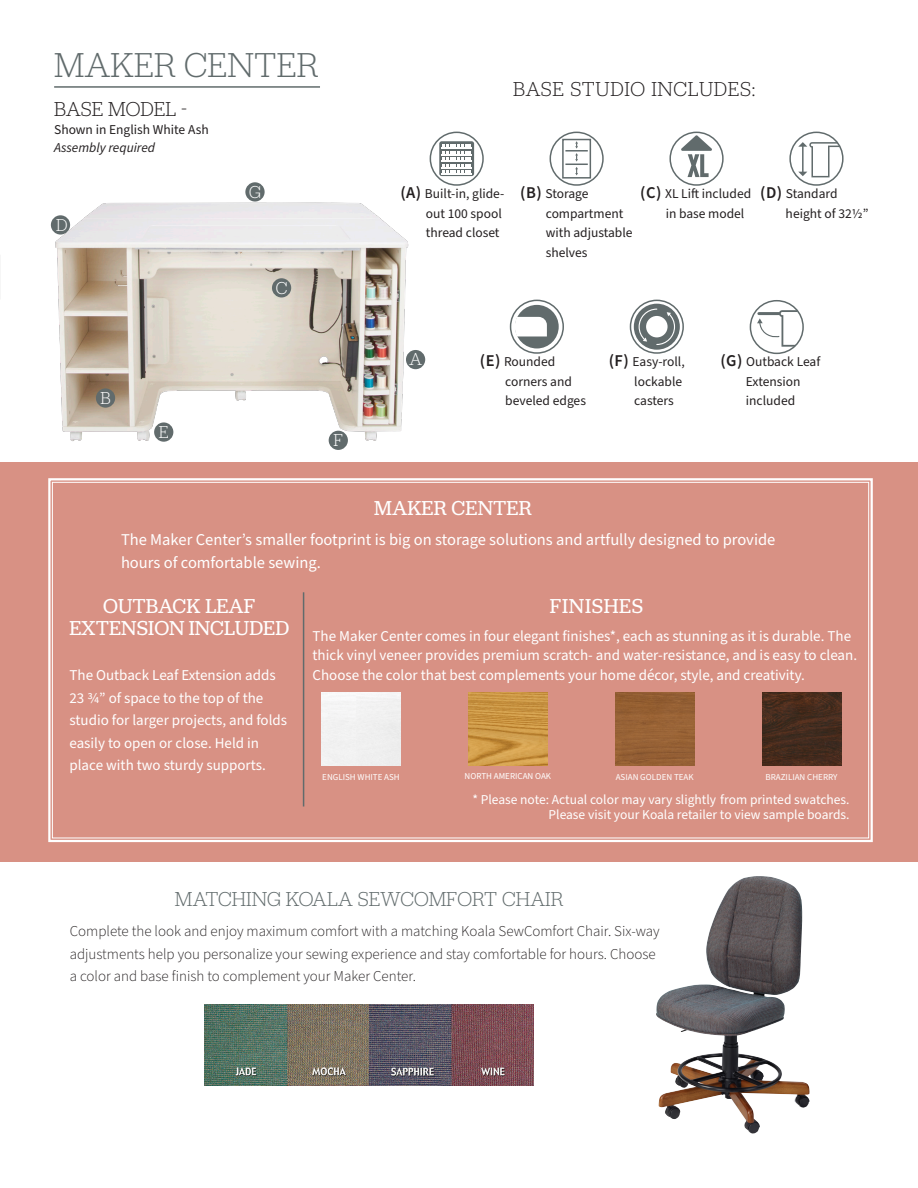
<style>
.page{position:relative;width:918px;height:1188px;background:#fff}
.page>*{position:absolute;margin:0;border:0;box-sizing:border-box;transform-origin:0 0}
.t1{font:300 36px "Jubilat";color:#616b6c}
.t2{font:21px/22.5px "Jubilat";color:#fff;text-align:center}
.t3{font:300 21px "Jubilat";color:#616b6c}
.t4{font:300 21px "Jubilat";letter-spacing:.02em;color:#231f20}
.t5{font:300 21px "Jubilat";color:#231f20}
.t6{font:21px "Jubilat";letter-spacing:.03em;color:#fff}
.t7{font:300 18px "Jubilat";color:#fff}
.t8{font:16.5px/22.5px "Source Sans Pro";color:#fff}
.t9{font:15px/22.5px "Source Sans Pro";color:#fff}
.t10{font:300 15px/22.5px "Source Sans Pro";color:#231f20}
.t11{font:13.5px/19.5px "Source Sans Pro";color:#231f20}
.t12{font:13.5px/15px "Source Sans Pro";color:#fff;text-align:right}
.t13{font:italic 13.5px "Source Sans Pro";color:#231f20}
.t14{font:9px "Source Sans Pro";color:#fff}
.s1{font-weight:600;font-size:16.5px}
</style>
<div class="page">
<img style="left:31px;top:186px;width:411px;height:277px">
<div style="left:406px;top:350px;width:19px;height:19px;background:#616b6c;border-radius:50%"></div>
<div style="left:51px;top:215px;width:19px;height:20px;background:#616b6c;border-radius:50%"></div>
<div style="left:154px;top:422px;width:19px;height:20px;background:#616b6c;border-radius:50%"></div>
<div style="left:329px;top:431px;width:19px;height:19px;background:#616b6c;border-radius:50%"></div>
<div style="left:245px;top:182px;width:20px;height:20px;background:#616b6c;border-radius:50%"></div>
<div style="left:96px;top:388px;width:19px;height:20px;background:#616b6c;border-radius:50%"></div>
<div style="left:272px;top:278px;width:19px;height:19px;background:#616b6c;border-radius:50%"></div>
<hr style="left:54px;top:86px;width:266px;height:2px;background:#616b6c">
<div style="left:630px;top:300px;width:54px;height:54px;border:2px solid #616b6c;border-radius:50%"></div>
<div style="left:634px;top:304px;width:46px;height:46px;background:#616b6c;border-radius:50%"></div>
<svg style="left:638px;top:308px;width:38px;height:38px"></svg>
<div style="left:646px;top:316px;width:22px;height:21px;background:#fff;border-radius:50%"></div>
<div style="left:789px;top:132px;width:55px;height:54px;border:2px solid #616b6c;border-radius:50%"></div>
<svg style="left:798px;top:142px;width:42px;height:35px"></svg>
<div style="left:515px;top:305px;width:44px;height:43px;background:#616b6c;border-radius:50%"></div>
<svg style="left:515px;top:317px;width:32px;height:19px"></svg>
<div style="left:510px;top:300px;width:54px;height:54px;border:2px solid #616b6c;border-radius:50%"></div>
<svg style="left:549px;top:131px;width:55px;height:55px"></svg>
<div style="left:0;top:463px;width:918px;height:399px;background:#d89184"></div>
<img style="left:204px;top:1004px;width:330px;height:81px">
<img style="left:656px;top:876px;width:104px;height:258px">
<div style="left:430px;top:132px;width:54px;height:54px;border:2px solid #616b6c;border-radius:50%"></div>
<div style="left:439px;top:141px;width:35px;height:35px;background:#616b6c;border-radius:2px"></div>
<hr style="left:441px;top:173px;width:31px;height:2px;background:#fff">
<hr style="left:441px;top:148px;width:31px;height:1px;background:#fff">
<hr style="left:441px;top:154px;width:31px;height:1px;background:#fff">
<hr style="left:441px;top:161px;width:31px;height:1px;background:#fff">
<hr style="left:441px;top:167px;width:31px;height:1px;background:#fff">
<svg style="left:443px;top:144px;width:28px;height:29px"></svg>
<div style="left:669px;top:132px;width:55px;height:54px;border:2px solid #616b6c;border-radius:50%"></div>
<svg style="left:681px;top:135px;width:31px;height:42px"></svg>
<div style="left:750px;top:300px;width:54px;height:54px;border:2px solid #616b6c;border-radius:50%"></div>
<svg style="left:757px;top:310px;width:41px;height:37px"></svg>
<svg style="left:48px;top:478px;width:825px;height:365px"></svg>
<p class="t1" style="left:54px;top:43px;width:266px">MAKER CENTER</p>
<p class="t5" style="left:54px;top:96px;width:134px">BASE MODEL -</p>
<p class="t11" style="left:54px;top:120px;width:156px">Shown in English White Ash</p>
<p class="t13" style="left:54px;top:138px;width:102px">Assembly required</p>
<p class="t7" style="left:56px;top:214px;width:13px">D</p>
<p class="t7" style="left:249px;top:181px;width:13px">G</p>
<p class="t7" style="left:276px;top:277px;width:13px">C</p>
<p class="t7" style="left:100px;top:387px;width:12px">B</p>
<p class="t7" style="left:159px;top:421px;width:12px">E</p>
<p class="t7" style="left:333px;top:429px;width:11px">F</p>
<p class="t4" style="left:513px;top:76px;width:244px">BASE STUDIO INCLUDES:</p>
<p class="t11" style="left:426px;top:184px;width:80px;text-indent:-26px"><span class="s1">(A)</span> Built-in, glide&shy;out 100 spool thread closet</p>
<p class="t11" style="left:546px;top:184px;width:88px;text-indent:-26px"><span class="s1">(B)</span> Storage compartment with adjustable shelves</p>
<p class="t11" style="left:666px;top:184px;width:87px;text-indent:-26px"><span class="s1">(C)</span> XL Lift included in base model</p>
<p class="t11" style="left:786px;top:185px;width:84px;text-indent:-26px"><span class="s1">(D)</span> Standard height of 32½”</p>
<p class="t7" style="left:409px;top:347px;width:14px">A</p>
<p class="t11" style="left:505px;top:353px;width:82px;text-indent:-26px"><span class="s1">(E)</span> Rounded corners and beveled edges</p>
<p class="t11" style="left:634px;top:352px;width:52px;text-indent:-26px"><span class="s1">(F)</span> Easy-roll, lockable casters</p>
<p class="t11" style="left:720px;top:352px;width:101px;text-align:center"><span class="s1">(G)</span> Outback Leaf<br>Extension included</p>
<p class="t2" style="left:374px;top:496px;width:159px">MAKER CENTER</p>
<p class="t8" style="left:121px;top:529px;width:656px">The Maker Center’s smaller footprint is big on storage solutions and artfully designed to provide hours of comfortable sewing.</p>
<p class="t2" style="left:69px;top:594px;width:221px">OUTBACK LEAF<br>EXTENSION INCLUDED</p>
<p class="t9" style="left:69px;top:665px;width:219px">The Outback Leaf Extension adds<br>23 ¾” of space to the top of the studio for larger projects, and folds easily to open or close. Held in place with two sturdy supports.</p>
<p class="t6" style="left:550px;top:593px;width:95px">FINISHES</p>
<p class="t9" style="left:313px;top:627px;width:546px;line-height:19.5px">The Maker Center comes in four elegant finishes*, each as stunning as it is durable. The thick vinyl veneer provides premium scratch- and water-resistance, and is easy to clean.<br>Choose the color that best complements your home décor, style, and creativity.</p>
<p class="t14" style="left:322px;top:771px;width:79px">ENGLISH WHITE ASH</p>
<p class="t14" style="left:465px;top:770px;width:88px">NORTH AMERICAN OAK</p>
<p class="t14" style="left:616px;top:771px;width:80px">ASIAN GOLDEN TEAK</p>
<p class="t14" style="left:766px;top:771px;width:73px">BRAZILIAN CHERRY</p>
<p class="t12" style="left:472px;top:792px;width:379px">* Please note: Actual color may vary slightly from printed swatches.<br>Please visit your Koala retailer to view sample boards.</p>
<p class="t3" style="left:175px;top:886px;width:390px">MATCHING KOALA SEWCOMFORT CHAIR</p>
<p class="t10" style="left:70px;top:920px;width:592px">Complete the look and enjoy maximum comfort with a matching Koala SewComfort Chair. Six-way adjustments help you personalize your sewing experience and stay comfortable for hours. Choose a color and base finish to complement your Maker Center.</p>
</div>
